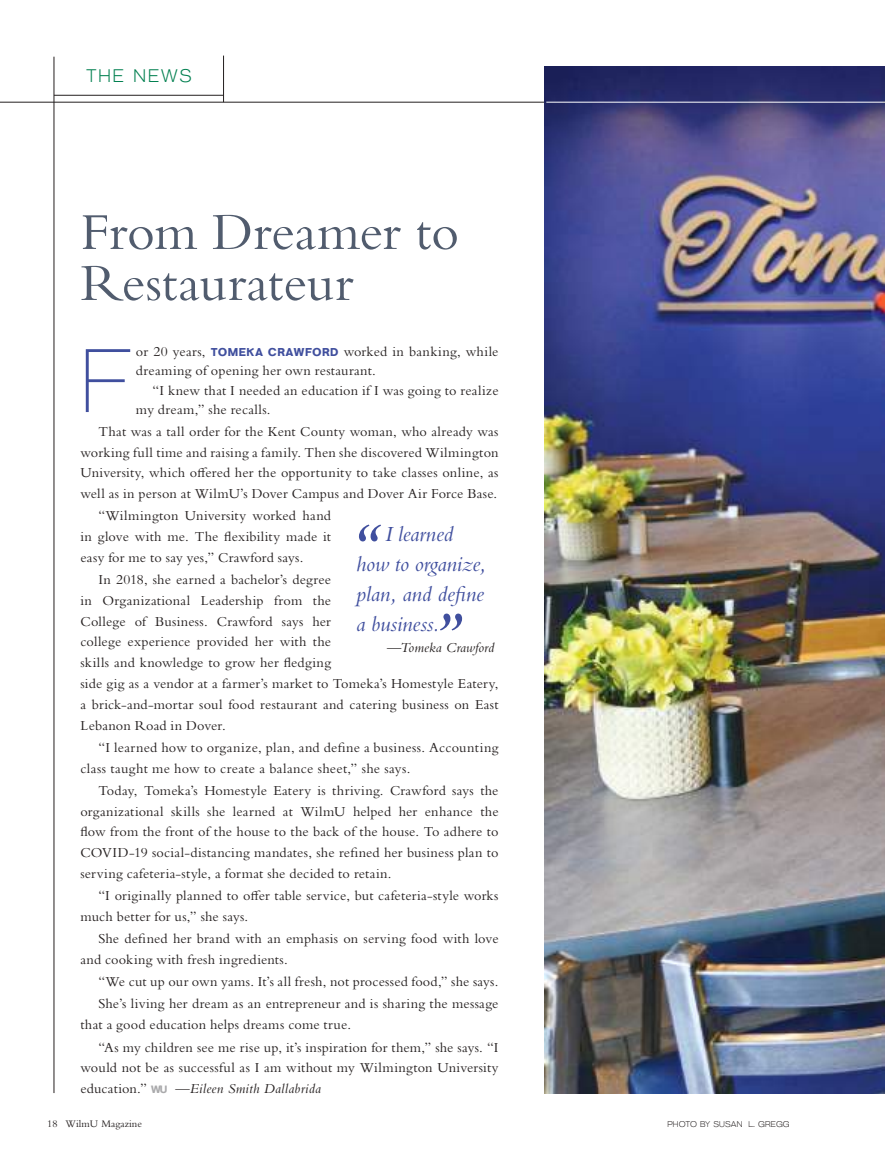
<style>
.page{position:relative;width:885px;height:1175px;background:#fff}
.page>*{position:absolute;margin:0;border:0;box-sizing:border-box;transform-origin:0 0}
.t1{font:300 88.8px "Korbin";color:#404f9e}
.t2{font:italic 600 60px "Bembo Std";color:#404f9e}
.t3{font:54px/51px "Bembo Std";color:#515c6e}
.t4{font:italic 22.5px/30px "Bembo Std";letter-spacing:-.01em;color:#404f9e}
.t5{font:18px "Korbin";letter-spacing:.1em;color:#028050}
.t6{font:14.25px/20.7px "Bembo Std";letter-spacing:.025em;color:#241f1f}
.t7{font:14.25px/22.2px "Bembo Std";letter-spacing:.005em;color:#241f1f}
.t8{font:italic 14.25px "Bembo Std";letter-spacing:.01em;color:#241f1f}
.t9{font:10.5px "Bembo Std";letter-spacing:.01em;color:#241f1f}
.t10{font:8.25px "Korbin";letter-spacing:.02em;color:#241f1f}
.s1{font-family:"Korbin";font-weight:900;font-size:11.25px;color:#404f9e}
.s2{font-family:"Korbin";font-weight:900;font-size:10.5px;color:#aaaaac}
.s3{font-style:italic}
</style>
<div class="page">
<hr style="left:0;top:102px;width:884px;height:1px;background:#241f1f">
<img style="left:544px;top:67px;width:340px;height:1027px">
<hr style="left:54px;top:57px;width:1px;height:1036px;background:#241f1f">
<hr style="left:54px;top:95px;width:169px;height:1px;background:#241f1f">
<hr style="left:223px;top:56px;width:1px;height:46px;background:#241f1f">
<hr style="left:546px;top:102px;width:338px;height:1px;background:#fff">
<p class="t5" style="left:86px;top:65px;width:107px">THE NEWS</p>
<h3 class="t3" style="left:80px;top:205px;width:380px">From Dreamer to<br>Restaurateur</h3>
<h1 class="t1" style="left:80px;top:330px;width:53px">F</h1>
<p class="t6" style="left:136px;top:342px;width:364px;line-height:18.8px">or 20 years, <span class="s1">TOMEKA CRAWFORD</span> worked in banking, while dreaming of opening her own restaurant.</p>
<p class="t6" style="left:136px;top:381px;width:364px;line-height:18.8px;text-indent:17px">“I knew that I needed an education if I was going to realize my dream,” she recalls.</p>
<p class="t6" style="left:80px;top:421px;width:419px;text-align:justify;text-indent:18px">That was a tall order for the Kent County woman, who already was working full time and raising a family. Then she discovered Wilmington University, which offered her the opportunity to take classes online, as well as in person at WilmU’s Dover Campus and Dover Air Force Base.</p>
<p class="t6" style="left:80px;top:505px;width:252px;text-align:justify;text-indent:18px">“Wilmington University worked hand in glove with me. The flexibility made it easy for me to say yes,” Crawford says.</p>
<p class="t6" style="left:80px;top:569px;width:419px;text-indent:18px">In 2018, she earned a bachelor’s degree<br>in Organizational Leadership from the<br>College of Business. Crawford says her<br>college experience provided her with the<br>skills and knowledge to grow her fledging<br>side gig as a vendor at a farmer’s market to Tomeka’s Homestyle Eatery, a brick-and-mortar soul food restaurant and catering business on East Lebanon Road in Dover.</p>
<p class="t6" style="left:80px;top:736px;width:419px;text-indent:18px">“I learned how to organize, plan, and define a business. Accounting class taught me how to create a balance sheet,” she says.</p>
<p class="t6" style="left:80px;top:779px;width:419px;text-align:justify;text-indent:18px">Today, Tomeka’s Homestyle Eatery is thriving. Crawford says the organizational skills she learned at WilmU helped her enhance the flow from the front of the house to the back of the house. To adhere to COVID-19 social-distancing mandates, she refined her business plan to serving cafeteria-style, a format she decided to retain.</p>
<p class="t6" style="left:80px;top:885px;width:419px;text-indent:18px">“I originally planned to offer table service, but cafeteria-style works much better for us,” she says.</p>
<p class="t6" style="left:80px;top:928px;width:419px;text-indent:18px">She defined her brand with an emphasis on serving food with love and cooking with fresh ingredients.</p>
<p class="t7" style="left:98px;top:970px;width:401px">“We cut up our own yams. It’s all fresh, not processed food,” she says.<br>She’s living her dream as an entrepreneur and is sharing the message</p>
<p class="t6" style="left:98px;top:1013px;width:401px;line-height:22.2px;text-indent:-18px">that a good education helps dreams come true.<br>“As my children see me rise up, it’s inspiration for them,” she says. “I</p>
<p class="t6" style="left:80px;top:1057px;width:419px">would not be as successful as I am without my Wilmington University education.” <span class="s2">WU</span> —<span class="s3">Eileen Smith Dallabrida</span></p>
<h2 class="t2" style="left:350px;top:513px;width:30px">‘‘</h2>
<h3 class="t4" style="left:356px;top:518px;width:131px;text-indent:29px">I learned how to organize, plan, and define a business.</h3>
<h2 class="t2" style="left:470px;top:642px;width:30px;rotate:-180deg">‘‘</h2>
<p class="t8" style="left:387px;top:639px;width:109px">—Tomeka Crawford</p>
<p class="t9" style="left:47px;top:1117px;width:96px">18 WilmU Magazine</p>
<p class="t10" style="left:667px;top:1119px;width:124px">PHOTO BY SUSAN L. GREGG</p>
</div>
